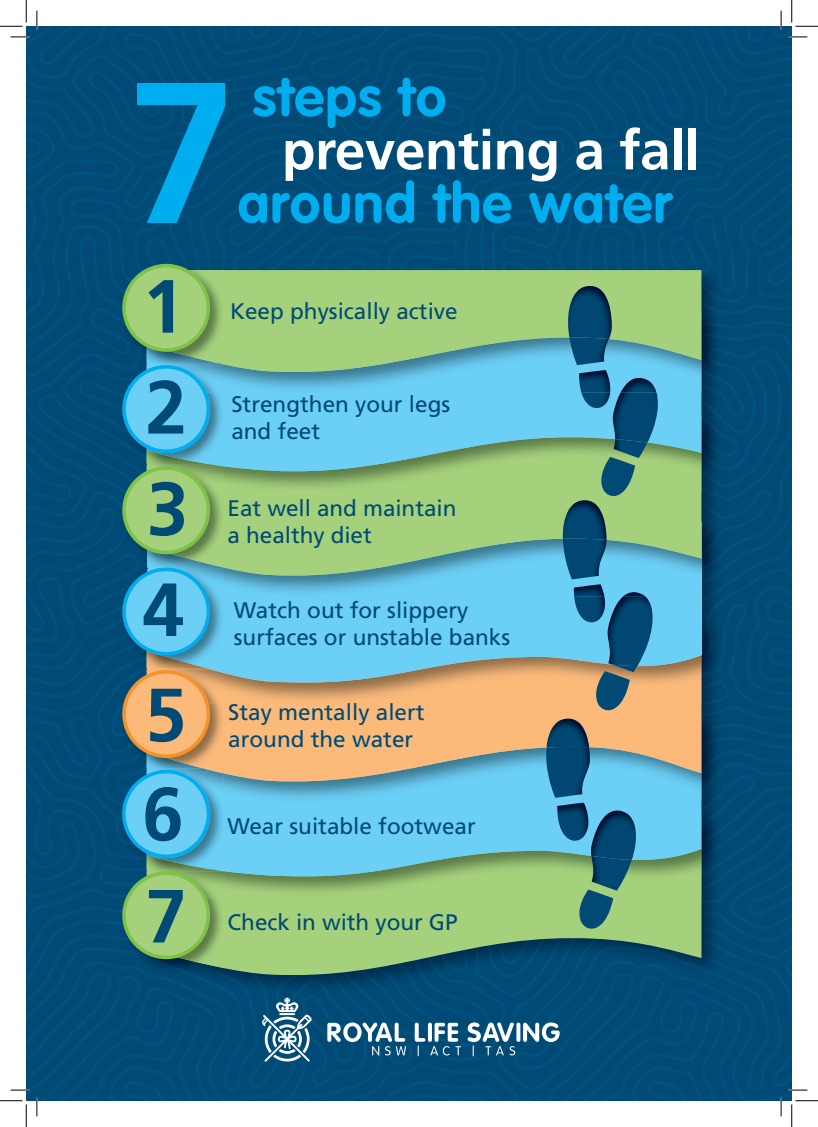
<style>
.page{position:relative;width:818px;height:1127px;background:#fff}
.page>*{position:absolute;margin:0;border:0;box-sizing:border-box;transform-origin:0 0}
.t1{font:700 75.12px "Frutiger LT Pro";color:#004a75}
.t2{font:55px "VAG Rounded Bold";letter-spacing:.02em;color:#00aeef}
.t3{font:700 55px "Frutiger LT Pro";letter-spacing:-.01em;color:#fff}
.t4{font:22.5px "Frutiger LT Pro";color:#004a75}
</style>
<div class="page">
<img style="left:664px;top:26px;width:128px;height:268px">
<img style="left:722px;top:294px;width:70px;height:672px">
<img style="left:664px;top:966px;width:128px;height:134px">
<img style="left:154px;top:26px;width:510px;height:241px">
<img style="left:154px;top:995px;width:510px;height:105px">
<img style="left:26px;top:26px;width:128px;height:268px">
<img style="left:26px;top:294px;width:95px;height:672px">
<img style="left:26px;top:966px;width:128px;height:134px">
<img style="left:678px;top:897px;width:44px;height:98px">
<img style="left:366px;top:977px;width:45px;height:18px">
<img style="left:144px;top:972px;width:222px;height:23px">
<svg style="left:147px;top:897px;width:554px;height:80px;background:#76a876"></svg>
<img style="left:701px;top:392px;width:22px;height:505px">
<img style="left:701px;top:811px;width:21px;height:86px">
<img style="left:225px;top:882px;width:476px;height:15px">
<svg style="left:224px;top:801px;width:477px;height:81px;background:#71c6d3"></svg>
<img style="left:701px;top:712px;width:21px;height:89px">
<img style="left:224px;top:784px;width:477px;height:17px">
<svg style="left:224px;top:703px;width:477px;height:81px;background:#d7b78d"></svg>
<img style="left:701px;top:618px;width:21px;height:85px">
<img style="left:224px;top:688px;width:477px;height:15px">
<svg style="left:224px;top:596px;width:478px;height:92px;background:#7fc3d6"></svg>
<img style="left:701px;top:519px;width:21px;height:77px">
<img style="left:224px;top:522px;width:478px;height:74px">
<svg style="left:224px;top:492px;width:477px;height:86px;background:#93c98f"></svg>
<img style="left:701px;top:412px;width:21px;height:80px">
<img style="left:224px;top:474px;width:477px;height:18px">
<svg style="left:224px;top:392px;width:477px;height:82px;background:#72c7d3"></svg>
<svg style="left:516px;top:1022px;width:4px;height:19px"></svg>
<svg style="left:523px;top:1022px;width:37px;height:19px"></svg>
<svg style="left:262px;top:997px;width:50px;height:64px"></svg>
<svg style="left:327px;top:1022px;width:79px;height:33px"></svg>
<svg style="left:415px;top:1022px;width:46px;height:34px"></svg>
<svg style="left:468px;top:1022px;width:47px;height:34px"></svg>
<div style="left:121px;top:365px;width:23px;height:504px;background:#004a75"></div>
<img style="left:144px;top:857px;width:3px;height:12px">
<img style="left:147px;top:757px;width:77px;height:112px">
<svg style="left:217px;top:771px;width:7px;height:2px"></svg>
<img style="left:144px;top:757px;width:3px;height:11px">
<img style="left:147px;top:757px;width:56px;height:11px">
<svg style="left:122px;top:768px;width:88px;height:89px;background:#50b8e1"></svg>
<img style="left:147px;top:768px;width:56px;height:3px">
<img style="left:203px;top:768px;width:21px;height:3px">
<img style="left:153px;top:769px;width:26px;height:2px">
<img style="left:681px;top:267px;width:41px;height:41px">
<img style="left:224px;top:267px;width:457px;height:3px">
<img style="left:701px;top:308px;width:21px;height:84px">
<img style="left:224px;top:375px;width:477px;height:17px">
<svg style="left:224px;top:270px;width:477px;height:105px;background:#96ca8b"></svg>
<img style="left:144px;top:453px;width:3px;height:11px">
<img style="left:147px;top:392px;width:77px;height:72px">
<img style="left:210px;top:365px;width:14px;height:27px">
<img style="left:121px;top:262px;width:103px;height:101px">
<img style="left:144px;top:351px;width:3px;height:12px">
<img style="left:147px;top:270px;width:77px;height:95px">
<svg style="left:122px;top:363px;width:88px;height:90px;background:#50b7e1"></svg>
<svg style="left:122px;top:264px;width:88px;height:87px;background:#87b972"></svg>
<img style="left:144px;top:554px;width:3px;height:12px">
<img style="left:147px;top:554px;width:77px;height:13px">
<svg style="left:122px;top:464px;width:102px;height:90px;background:#89b971"></svg>
<img style="left:144px;top:567px;width:80px;height:101px">
<img style="left:147px;top:655px;width:60px;height:13px">
<svg style="left:121px;top:668px;width:103px;height:89px;background:#d7a46d"></svg>
<svg style="left:122px;top:566px;width:88px;height:89px;background:#50b7e1"></svg>
<img style="left:121px;top:871px;width:103px;height:101px">
<img style="left:147px;top:958px;width:77px;height:9px">
<svg style="left:122px;top:869px;width:103px;height:89px;background:#8abb71"></svg>
<svg style="left:137px;top:83px;width:88px;height:140px;background:#0076ab"></svg>
<img style="left:591px;top:859px;width:41px;height:31px">
<img style="left:591px;top:810px;width:45px;height:49px">
<svg style="left:579px;top:889px;width:34px;height:40px"></svg>
<img style="left:546px;top:718px;width:44px;height:79px">
<img style="left:557px;top:802px;width:31px;height:38px">
<img style="left:612px;top:666px;width:25px;height:6px">
<img style="left:607px;top:596px;width:45px;height:70px">
<img style="left:623px;top:592px;width:22px;height:4px">
<svg style="left:596px;top:671px;width:34px;height:40px"></svg>
<img style="left:563px;top:540px;width:43px;height:39px">
<img style="left:563px;top:500px;width:43px;height:40px">
<img style="left:574px;top:584px;width:31px;height:38px">
<img style="left:613px;top:442px;width:34px;height:16px">
<img style="left:613px;top:392px;width:45px;height:50px">
<img style="left:620px;top:378px;width:36px;height:14px">
<svg style="left:601px;top:457px;width:34px;height:40px"></svg>
<img style="left:569px;top:339px;width:40px;height:26px">
<img style="left:568px;top:286px;width:44px;height:53px">
<img style="left:581px;top:392px;width:29px;height:16px">
<img style="left:579px;top:370px;width:31px;height:22px">
<svg style="left:11px;top:36px;width:18px;height:2px"></svg>
<svg style="left:788px;top:36px;width:19px;height:2px"></svg>
<svg style="left:11px;top:1088px;width:18px;height:2px"></svg>
<svg style="left:788px;top:1088px;width:19px;height:2px"></svg>
<svg style="left:36px;top:11px;width:2px;height:18px"></svg>
<svg style="left:36px;top:1097px;width:2px;height:18px"></svg>
<svg style="left:780px;top:11px;width:2px;height:18px"></svg>
<svg style="left:780px;top:1097px;width:2px;height:18px"></svg>
<svg style="left:0;top:0;width:27px;height:27px"></svg>
<svg style="left:0;top:1100px;width:27px;height:26px"></svg>
<svg style="left:791px;top:0;width:27px;height:27px"></svg>
<svg style="left:791px;top:1100px;width:27px;height:26px"></svg>
<h1 class="t1" style="left:142px;top:262px;width:43px">1</h1>
<h1 class="t1" style="left:145px;top:363px;width:43px">2</h1>
<h1 class="t1" style="left:147px;top:464px;width:43px">3</h1>
<h1 class="t1" style="left:142px;top:565px;width:43px">4</h1>
<h1 class="t1" style="left:145px;top:670px;width:43px">5</h1>
<h1 class="t1" style="left:142px;top:769px;width:43px">6</h1>
<h1 class="t1" style="left:145px;top:872px;width:43px">7</h1>
<h2 class="t2" style="left:253px;top:64px;width:195px">steps to</h2>
<h2 class="t3" style="left:282px;top:118px;width:420px">preventing a fall</h2>
<h2 class="t2" style="left:238px;top:171px;width:436px">around the water</h2>
<p class="t4" style="left:230px;top:297px;width:229px">Keep physically active</p>
<p class="t4" style="left:231px;top:391px;width:220px">Strengthen your legs</p>
<p class="t4" style="left:231px;top:418px;width:90px">and feet</p>
<p class="t4" style="left:228px;top:495px;width:230px">Eat well and maintain</p>
<p class="t4" style="left:228px;top:522px;width:146px">a healthy diet</p>
<p class="t4" style="left:234px;top:596px;width:236px">Watch out for slippery</p>
<p class="t4" style="left:234px;top:623px;width:278px">surfaces or unstable banks</p>
<p class="t4" style="left:228px;top:698px;width:198px">Stay mentally alert</p>
<p class="t4" style="left:228px;top:725px;width:187px">around the water</p>
<p class="t4" style="left:228px;top:812px;width:250px">Wear suitable footwear</p>
<p class="t4" style="left:228px;top:908px;width:231px">Check in with your GP</p>
</div>
